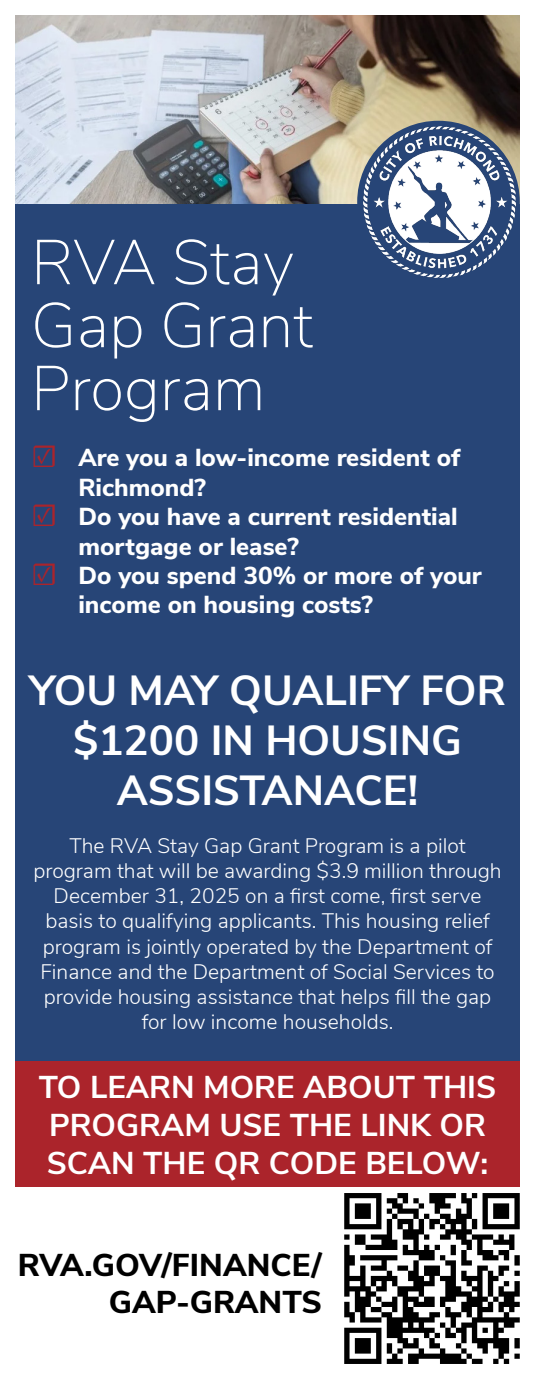
<style>
.page{position:relative;width:536px;height:1386px;background:#fff}
.page>*{position:absolute;margin:0;border:0;box-sizing:border-box;transform-origin:0 0}
.t1{font:200 63px "Nunito Sans";color:#fff}
.t2{font:700 42px/50.4px "Nunito Sans";color:#fff;text-align:center}
.t3{font:700 31.5px/37.8px "Nunito Sans";color:#fff}
.t4{font:800 31.5px/37.8px "Nunito Sans";color:#000;text-align:right}
.t5{font:800 24.5px/29.4px "Nunito Sans";color:#fff}
.t6{font:300 21px/25.2px "Nunito Sans";color:#fff;text-align:center}
.s1{font-family:"Minion Pro";font-weight:400;font-size:31.5px;color:#ab242b}
</style>
<div class="page">
<img style="left:15px;top:16px;width:504px;height:189px">
<div style="left:15px;top:205px;width:504px;height:883px;background:#274577"></div>
<img style="left:345px;top:115px;width:175px;height:179px">
<img style="left:344px;top:1193px;width:176px;height:171px">
<div style="left:15px;top:1061px;width:504px;height:126px;background:#ab242b"></div>
<p class="t1" style="left:31px;top:217px;width:265px">RVA Stay</p>
<p class="t1" style="left:31px;top:280px;width:283px">Gap Grant</p>
<p class="t1" style="left:31px;top:343px;width:236px">Program</p>
<p class="t5" style="left:78px;top:442px;width:383px;text-indent:-47px"><span class="s1">☑</span> Are you a low-income resident of<br>Richmond?</p>
<p class="t5" style="left:78px;top:501px;width:380px;text-indent:-47px"><span class="s1">☑</span> Do you have a current residential mortgage or lease?</p>
<p class="t5" style="left:78px;top:559px;width:404px;text-indent:-47px"><span class="s1">☑</span> Do you spend 30% or more of your income on housing costs?</p>
<p class="t2" style="left:29px;top:662px;width:478px">YOU MAY QUALIFY FOR $1200 IN HOUSING<br>ASSISTANACE!</p>
<p class="t6" style="left:33px;top:832px;width:469px">The RVA Stay Gap Grant Program is a pilot program that will be awarding $3.9 million through December 31, 2025 on a first come, first serve basis to qualifying applicants. This housing relief program is jointly operated by the Department of Finance and the Department of Social Services to provide housing assistance that helps fill the gap for low income households.</p>
<p class="t3" style="left:39px;top:1067px;width:458px">TO LEARN MORE ABOUT THIS<br>PROGRAM USE THE LINK OR<br>SCAN THE QR CODE BELOW:</p>
<p class="t4" style="left:18px;top:1244px;width:305px">RVA.GOV/FINANCE/<br>GAP-GRANTS</p>
</div>
